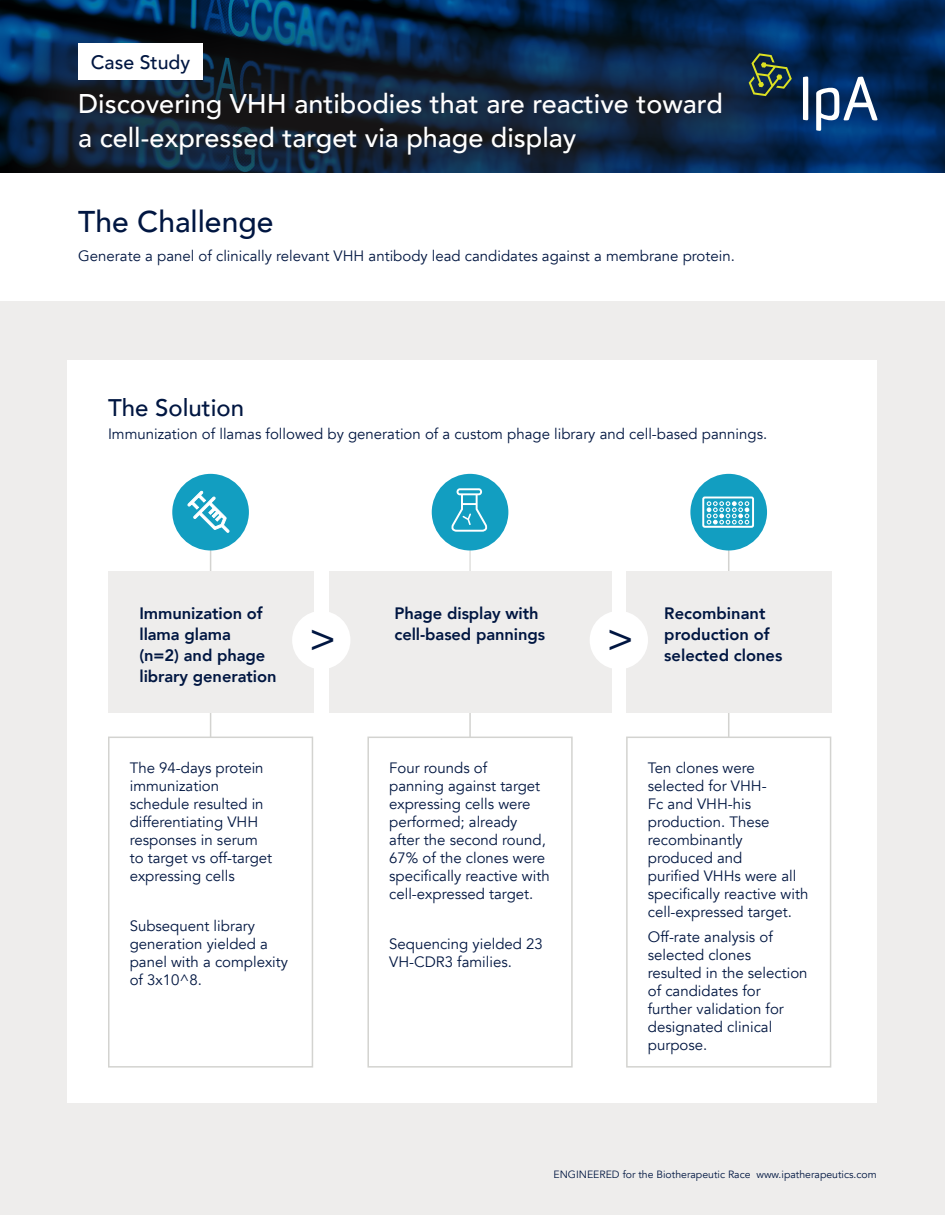
<style>
.page{position:relative;width:945px;height:1215px;background:#fff}
.page>*{position:absolute;margin:0;border:0;box-sizing:border-box;transform-origin:0 0}
.t1{font:500 39.6px "Avenir";color:#001641}
.t2{font:500 30px "Avenir";color:#001641}
.t3{font:500 27px "Avenir";color:#fff}
.t4{font:500 24px "Avenir";color:#001641}
.t5{font:500 19.5px "Avenir";color:#001641}
.t6{font:800 16.5px/21px "Avenir";letter-spacing:-.005em;color:#001641}
.t7{font:15px/18px "Avenir";color:#001641}
.t8{font:10.5px "Avenir";color:#001641}
</style>
<div class="page">
<svg style="left:0;top:0;width:945px;height:173px;background:#002753"></svg>
<div style="left:0;top:301px;width:945px;height:914px;background:#eeedec"></div>
<div style="left:68px;top:360px;width:810px;height:743px;background:#fff"></div>
<div style="left:0;top:11px;width:802px;height:224px;background:#231f20;opacity:.65"></div>
<div style="left:0;top:173px;width:945px;height:128px;background:#fff"></div>
<svg style="left:749px;top:53px;width:43px;height:43px;background:#384f40"></svg>
<svg style="left:803px;top:76px;width:5px;height:44px"></svg>
<svg style="left:816px;top:77px;width:62px;height:54px"></svg>
<hr style="left:728px;top:706px;width:1px;height:43px;background:#d3d3d0">
<svg style="left:728px;top:550px;width:1px;height:21px"></svg>
<hr style="left:210px;top:706px;width:1px;height:43px;background:#d3d3d0">
<svg style="left:210px;top:550px;width:1px;height:21px"></svg>
<hr style="left:469px;top:706px;width:2px;height:43px;background:#d3d3d0">
<hr style="left:469px;top:545px;width:2px;height:28px;background:#e0e0de">
<div style="left:108px;top:571px;width:205px;height:142px;background:#eeedec"></div>
<div style="left:329px;top:571px;width:283px;height:142px;background:#eeedec"></div>
<div style="left:626px;top:571px;width:205px;height:142px;background:#eeedec"></div>
<div style="left:432px;top:474px;width:76px;height:76px;background:#129ec1;border-radius:50%"></div>
<svg style="left:451px;top:488px;width:36px;height:44px"></svg>
<div style="left:292px;top:611px;width:58px;height:58px;background:#fff;border-radius:50%"></div>
<div style="left:172px;top:474px;width:77px;height:76px;background:#129ec1;border-radius:50%"></div>
<svg style="left:188px;top:491px;width:41px;height:42px"></svg>
<div style="left:590px;top:611px;width:58px;height:58px;background:#fff;border-radius:50%"></div>
<div style="left:690px;top:474px;width:77px;height:76px;background:#129ec1;border-radius:50%"></div>
<svg style="left:707px;top:501px;width:42px;height:23px"></svg>
<div style="left:702px;top:497px;width:52px;height:31px;border:2px solid #fff;border-radius:2px"></div>
<div style="left:78px;top:43px;width:125px;height:37px;background:#fff"></div>
<div style="left:626px;top:737px;width:205px;height:331px;border:2px solid #d3d3d0"></div>
<div style="left:108px;top:737px;width:205px;height:331px;border:2px solid #d3d3d0"></div>
<div style="left:367px;top:737px;width:206px;height:331px;border:2px solid #d3d3d0"></div>
<p class="t5" style="left:91px;top:45px;width:101px">Case Study</p>
<p class="t3" style="left:78px;top:80px;width:646px">Discovering VHH antibodies that are reactive toward</p>
<p class="t3" style="left:78px;top:114px;width:500px">a cell‑expressed target via phage display</p>
<p class="t2" style="left:78px;top:195px;width:197px">The Challenge</p>
<p class="t7" style="left:78px;top:247px;width:658px">Generate a panel of clinically relevant VHH antibody lead candidates against a membrane protein.</p>
<p class="t4" style="left:108px;top:387px;width:138px">The Solution</p>
<p class="t7" style="left:108px;top:425px;width:661px">Immunization of llamas followed by generation of a custom phage library and cell-based pannings.</p>
<p class="t6" style="left:139px;top:602px;width:139px">Immunization of llama glama<br>(n=2) and phage library generation</p>
<p class="t6" style="left:394px;top:602px;width:152px">Phage display with cell-based pannings</p>
<p class="t6" style="left:664px;top:602px;width:107px">Recombinant production of</p>
<p class="t1" style="left:310px;top:604px;width:28px">&gt;</p>
<p class="t1" style="left:607px;top:604px;width:28px">&gt;</p>
<p class="t6" style="left:664px;top:644px;width:120px">selected clones</p>
<p class="t7" style="left:130px;top:759px;width:144px">The 94-days protein immunization schedule resulted in differentiating VHH responses in serum to target vs off-target expressing cells</p>
<p class="t7" style="left:130px;top:917px;width:160px">Subsequent library generation yielded a panel with a complexity of 3x10^8.</p>
<p class="t7" style="left:389px;top:759px;width:162px">Four rounds of<br>panning against target expressing cells were performed; already after the second round,<br>67% of the clones were specifically reactive with cell-expressed target.</p>
<p class="t7" style="left:389px;top:935px;width:155px">Sequencing yielded 23<br>VH-CDR3 families.</p>
<p class="t7" style="left:648px;top:759px;width:162px">Ten clones were selected for VHH-<br>Fc and VHH-his production. These recombinantly produced and<br>purified VHHs were all specifically reactive with cell-expressed target.</p>
<p class="t7" style="left:648px;top:928px;width:161px">Off-rate analysis of selected clones resulted in the selection of candidates for further validation for designated clinical purpose.</p>
<p class="t8" style="left:554px;top:1168px;width:325px">ENGINEERED for the Biotherapeutic Race www.ipatherapeutics.com</p>
</div>
